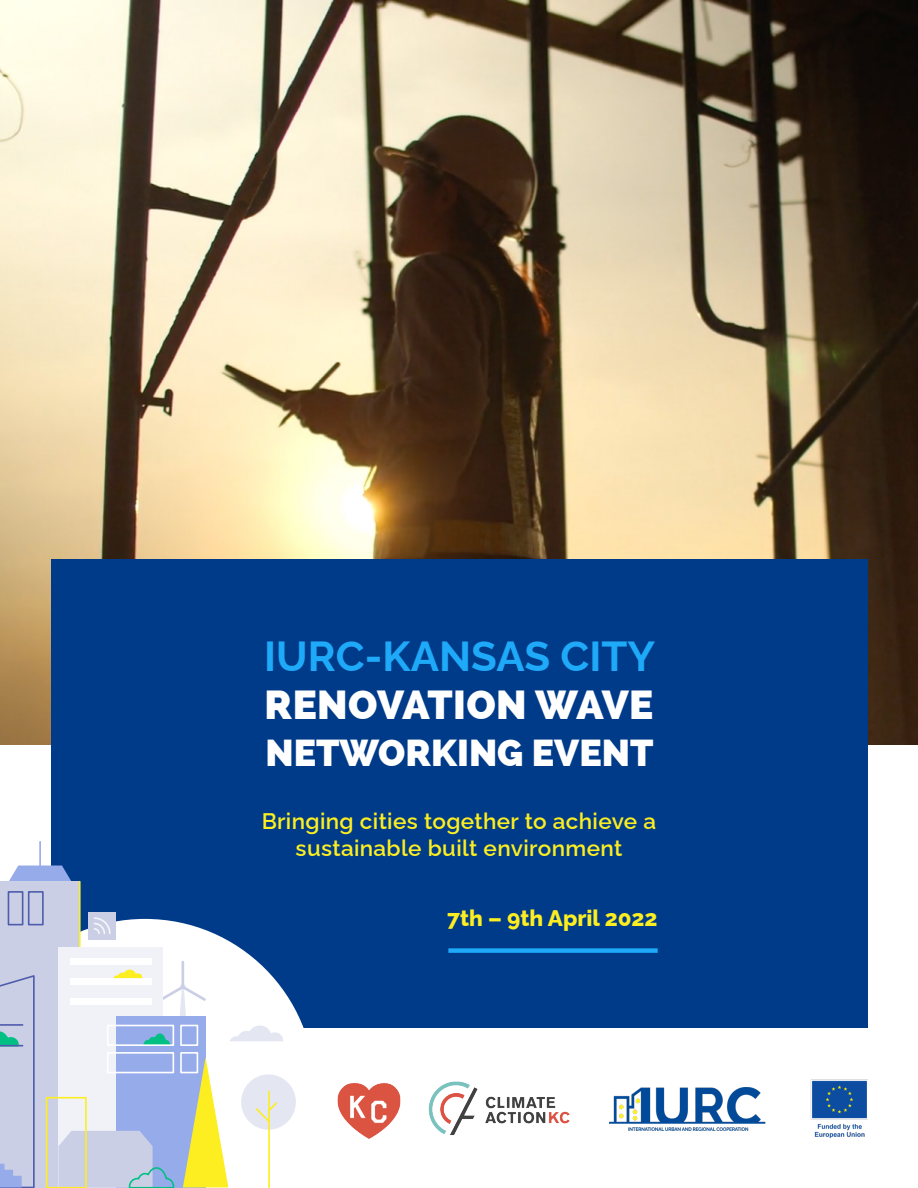
<style>
.page{position:relative;width:918px;height:1188px;background:#fff}
.page>*{position:absolute;margin:0;border:0;box-sizing:border-box;transform-origin:0 0}
.Paragraph_-_body{font:700 42px "Raleway";letter-spacing:.005em;color:#1fa9f9}
.Paragraph_-_body-2{font:800 40.5px "Raleway";letter-spacing:.01em;color:#fff}
.Paragraph_-_body-3{font:800 37.5px "Raleway";color:#fff}
.Paragraph_-_body-4{font:600 22.5px "Raleway";letter-spacing:.015em;color:#fcee21}
.Paragraph_-_body-5{font:800 22.5px "Raleway";color:#fcee21}
</style>
<div class="page">
<img style="left:0;top:0;width:918px;height:744px">
<div style="left:51px;top:559px;width:817px;height:469px;background:#003b89"></div>
<div style="left:448px;top:948px;width:210px;height:5px;background:#1fa9f9"></div>
<svg style="left:81px;top:919px;width:223px;height:269px;fill:#fff"></svg>
<svg style="left:9px;top:866px;width:62px;height:15px"></svg>
<hr style="left:39px;top:842px;width:2px;height:26px;background:#96abea">
<div style="left:0;top:881px;width:80px;height:307px;background:#cbcfe6"></div>
<hr style="left:79px;top:882px;width:2px;height:66px;background:#fcee21">
<hr style="left:181px;top:962px;width:3px;height:25px;background:#cbcfe6">
<svg style="left:163px;top:974px;width:45px;height:44px"></svg>
<div style="left:58px;top:947px;width:105px;height:240px;background:#f1f2f8"></div>
<div style="left:116px;top:1016px;width:90px;height:171px;background:#96abea"></div>
<div style="left:107px;top:1052px;width:67px;height:21px;border:2px solid #fff"></div>
<div style="left:180px;top:1025px;width:18px;height:21px;border:2px solid #fff"></div>
<div style="left:180px;top:1052px;width:18px;height:21px;border:2px solid #fff"></div>
<svg style="left:183px;top:1057px;width:45px;height:130px"></svg>
<svg style="left:230px;top:1024px;width:53px;height:17px"></svg>
<div style="left:70px;top:958px;width:81px;height:7px;background:#fff"></div>
<div style="left:70px;top:978px;width:81px;height:7px;background:#fff"></div>
<div style="left:8px;top:891px;width:15px;height:34px;border:2px solid #4e5cac"></div>
<div style="left:28px;top:891px;width:16px;height:34px;border:2px solid #4e5cac"></div>
<svg style="left:58px;top:1131px;width:117px;height:57px"></svg>
<svg style="left:114px;top:970px;width:28px;height:8px"></svg>
<svg style="left:144px;top:1033px;width:26px;height:10px"></svg>
<div style="left:107px;top:1025px;width:67px;height:21px;border:2px solid #fff"></div>
<div style="left:241px;top:1074px;width:55px;height:56px;background:#e4e6f2;border-radius:50%"></div>
<hr style="left:268px;top:1091px;width:2px;height:97px;background:#fcee21">
<svg style="left:255px;top:1101px;width:22px;height:23px"></svg>
<div style="left:89px;top:912px;width:27px;height:28px;background:#cbcfe6"></div>
<svg style="left:94px;top:917px;width:17px;height:17px"></svg>
<svg style="left:0;top:975px;width:35px;height:213px"></svg>
<div style="left:70px;top:998px;width:81px;height:7px;background:#fff"></div>
<div style="left:46px;top:1097px;width:41px;height:91px;border:2px solid #fcee21"></div>
<img style="left:609px;top:1079px;width:259px;height:60px">
<img style="left:428px;top:1081px;width:142px;height:54px">
<img style="left:337px;top:1083px;width:64px;height:56px">
<p class="Paragraph_-_body" style="left:264px;top:623px;width:393px">IURC-KANSAS CITY</p>
<p class="Paragraph_-_body-2" style="left:265px;top:682px;width:390px">RENOVATION WAVE</p>
<p class="Paragraph_-_body-3" style="left:266px;top:731px;width:389px">NETWORKING EVENT</p>
<p class="Paragraph_-_body-4" style="left:262px;top:803px;width:396px">Bringing cities together to achieve a</p>
<p class="Paragraph_-_body-4" style="left:296px;top:830px;width:328px">sustainable built environment</p>
<p class="Paragraph_-_body-5" style="left:447px;top:900px;width:212px">7th – 9th April 2022</p>
</div>
